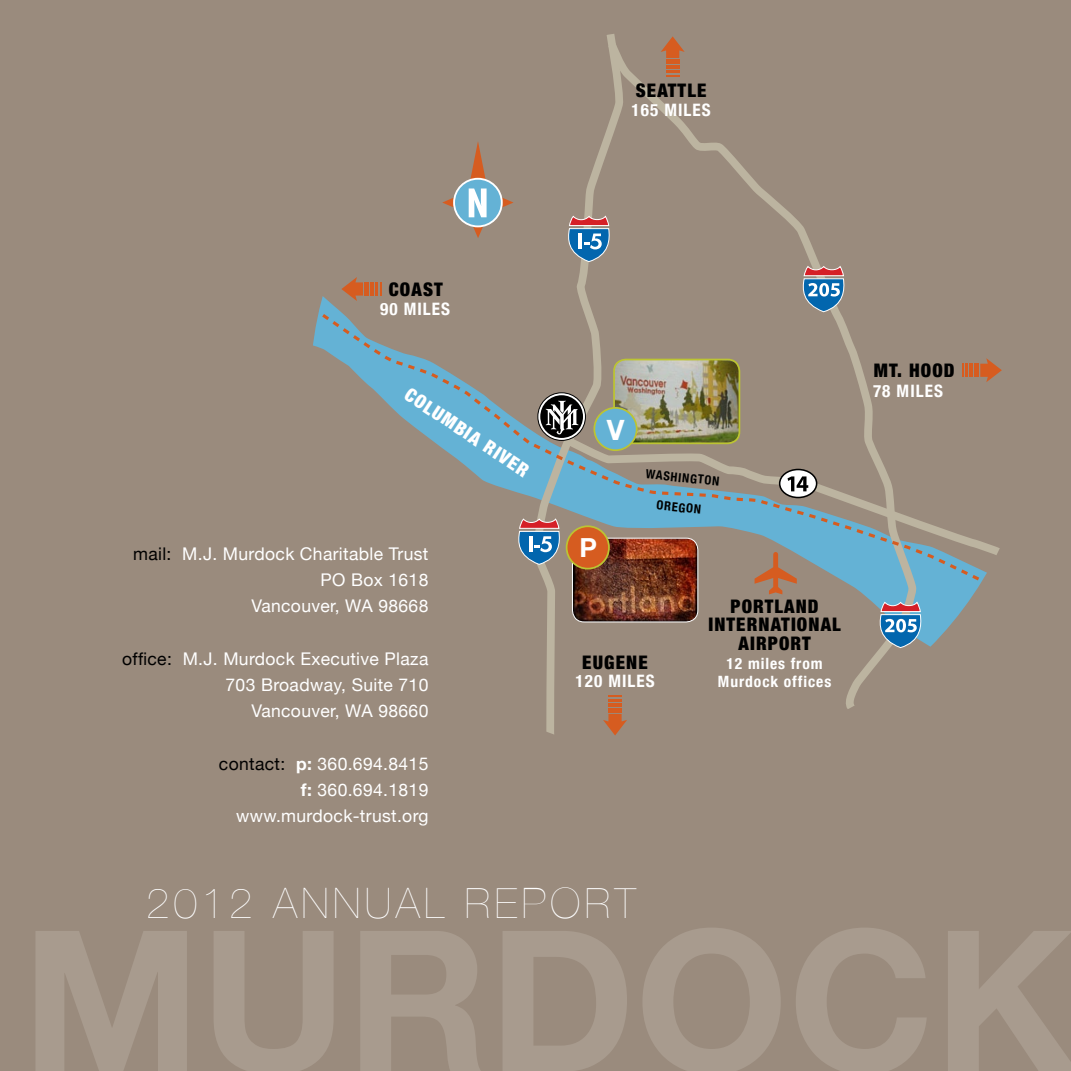
<style>
.page{position:relative;width:1071px;height:1071px;background:#9a8b7d}
.page>*{position:absolute;margin:0;border:0;box-sizing:border-box;transform-origin:0 0}
.t1{font:200 42px "Helvetica Neue";letter-spacing:.105em;color:#fff}
.t2{font:700 28px "Helvetica Neue";color:#fff}
.t3{font:700 26.25px "Helvetica Neue";color:#fff}
.t4{font:900 condensed 18.72px/18.7px "Helvetica Neue";letter-spacing:.06em;color:#000;text-align:center}
.t5{font:900 condensed 18.72px "Helvetica Neue";color:#fff}
.t6{font:17.5px/26.2px "Helvetica Neue";letter-spacing:.02em;color:#fff;text-align:right}
.t7{font:700 condensed 17.15px "Helvetica Neue";letter-spacing:.06em;color:#fff}
.t8{font:700 condensed 15.58px/18.7px "Helvetica Neue";letter-spacing:.06em;color:#fff;text-align:center}
.t9{font:700 condensed 12.42px "Helvetica Neue";color:#000}
.s1{color:#000}
.s2{font-weight:700}
</style>
<div class="page">
<svg style="left:313px;top:293px;width:674px;height:354px"></svg>
<svg style="left:532px;top:34px;width:83px;height:701px"></svg>
<svg style="left:604px;top:37px;width:316px;height:677px"></svg>
<svg style="left:313px;top:307px;width:9px;height:9px"></svg>
<svg style="left:319px;top:311px;width:667px;height:274px"></svg>
<svg style="left:980px;top:578px;width:7px;height:8px"></svg>
<svg style="left:567px;top:215px;width:43px;height:47px"></svg>
<svg style="left:517px;top:518px;width:43px;height:47px"></svg>
<svg style="left:503px;top:198px;width:11px;height:9px"></svg>
<svg style="left:473px;top:227px;width:10px;height:11px"></svg>
<svg style="left:470px;top:142px;width:16px;height:37px"></svg>
<svg style="left:442px;top:198px;width:11px;height:9px"></svg>
<div style="left:454px;top:179px;width:48px;height:47px;background:#64b2d5;border-radius:50%"></div>
<div style="left:453px;top:178px;width:50px;height:49px;border:2px solid #fff;border-radius:50%"></div>
<svg style="left:469px;top:189px;width:18px;height:28px"></svg>
<svg style="left:879px;top:601px;width:43px;height:47px;background:#7691af"></svg>
<svg style="left:802px;top:265px;width:43px;height:48px"></svg>
<div style="left:780px;top:470px;width:37px;height:28px;background:#fff;border-radius:50%"></div>
<div style="left:779px;top:469px;width:38px;height:29px;border:2px solid #000;border-radius:50%"></div>
<svg style="left:788px;top:476px;width:20px;height:15px"></svg>
<svg style="left:980px;top:358px;width:22px;height:24px"></svg>
<hr style="left:975px;top:364px;width:4px;height:13px;background:#d65c20">
<svg style="left:962px;top:364px;width:11px;height:13px"></svg>
<svg style="left:603px;top:714px;width:24px;height:22px"></svg>
<div style="left:608px;top:708px;width:14px;height:5px;background:#d65c20"></div>
<hr style="left:608px;top:703px;width:14px;height:4px;background:#d65c20">
<svg style="left:608px;top:696px;width:14px;height:5px"></svg>
<svg style="left:661px;top:36px;width:24px;height:22px"></svg>
<div style="left:666px;top:59px;width:13px;height:5px;background:#d65c20"></div>
<hr style="left:666px;top:65px;width:13px;height:4px;background:#d65c20">
<svg style="left:666px;top:71px;width:13px;height:5px"></svg>
<svg style="left:341px;top:277px;width:22px;height:24px"></svg>
<div style="left:364px;top:282px;width:5px;height:14px;background:#d65c20"></div>
<hr style="left:370px;top:282px;width:4px;height:14px;background:#d65c20">
<svg style="left:376px;top:282px;width:5px;height:14px"></svg>
<svg style="left:755px;top:552px;width:42px;height:42px"></svg>
<svg style="left:538px;top:393px;width:47px;height:47px"></svg>
<div style="left:538px;top:392px;width:48px;height:49px;border:1px solid #000;border-radius:50%"></div>
<svg style="left:540px;top:395px;width:43px;height:43px"></svg>
<svg style="left:546px;top:401px;width:33px;height:33px"></svg>
<img style="left:614px;top:360px;width:125px;height:83px">
<div style="left:613px;top:359px;width:127px;height:85px;border:2px solid #bcc432;border-radius:12px"></div>
<img style="left:572px;top:538px;width:126px;height:84px">
<div style="left:572px;top:538px;width:126px;height:84px;border:1px solid #fff;border-radius:12px"></div>
<div style="left:567px;top:526px;width:42px;height:43px;background:#d65c20;border-radius:50%"></div>
<div style="left:566px;top:525px;width:44px;height:45px;border:2px solid #bcc432;border-radius:50%"></div>
<div style="left:594px;top:408px;width:43px;height:42px;background:#64b2d5;border-radius:50%"></div>
<div style="left:593px;top:407px;width:45px;height:44px;border:2px solid #bcc432;border-radius:50%"></div>
<p class="t4" style="left:636px;top:81px;width:72px">SEATTLE</p>
<p class="t7" style="left:632px;top:100px;width:81px">165 MILES</p>
<p class="t4" style="left:389px;top:280px;width:55px">COAST</p>
<p class="t7" style="left:380px;top:298px;width:71px">90 MILES</p>
<p class="t5" style="left:414px;top:382px;width:146px;rotate:34deg">COLUMBIA RIVER</p>
<p class="t6" style="left:133px;top:540px;width:297px"><span class="s1">mail:</span> M.J. Murdock Charitable Trust<br>PO Box 1618<br>Vancouver, WA 98668</p>
<p class="t6" style="left:122px;top:645px;width:308px"><span class="s1">office:</span> M.J. Murdock Executive Plaza<br>703 Broadway, Suite 710<br>Vancouver, WA 98660</p>
<p class="t6" style="left:219px;top:750px;width:211px"><span class="s1">contact:</span> <span class="s2">p:</span> 360.694.8415 <span class="s2">f:</span> 360.694.1819 www.murdock-trust.org</p>
<h2 class="t2" style="left:607px;top:413px;width:19px">V</h2>
<h3 class="t3" style="left:580px;top:531px;width:19px">P</h3>
<p class="t9" style="left:647px;top:466px;width:75px;rotate:6deg">WASHINGTON</p>
<p class="t9" style="left:657px;top:497px;width:46px;rotate:6deg">OREGON</p>
<p class="t4" style="left:582px;top:652px;width:67px">EUGENE</p>
<p class="t7" style="left:576px;top:671px;width:81px">120 MILES</p>
<p class="t4" style="left:708px;top:596px;width:134px">PORTLAND<br>INTERNATIONAL<br>AIRPORT</p>
<p class="t8" style="left:718px;top:654px;width:115px">12 miles from<br>Murdock offices</p>
<h1 class="t1" style="left:146px;top:879px;width:491px">2012 ANNUAL REPORT</h1>
<p class="t4" style="left:874px;top:361px;width:82px">MT. HOOD</p>
<p class="t7" style="left:873px;top:380px;width:71px">78 MILES</p>
</div>
